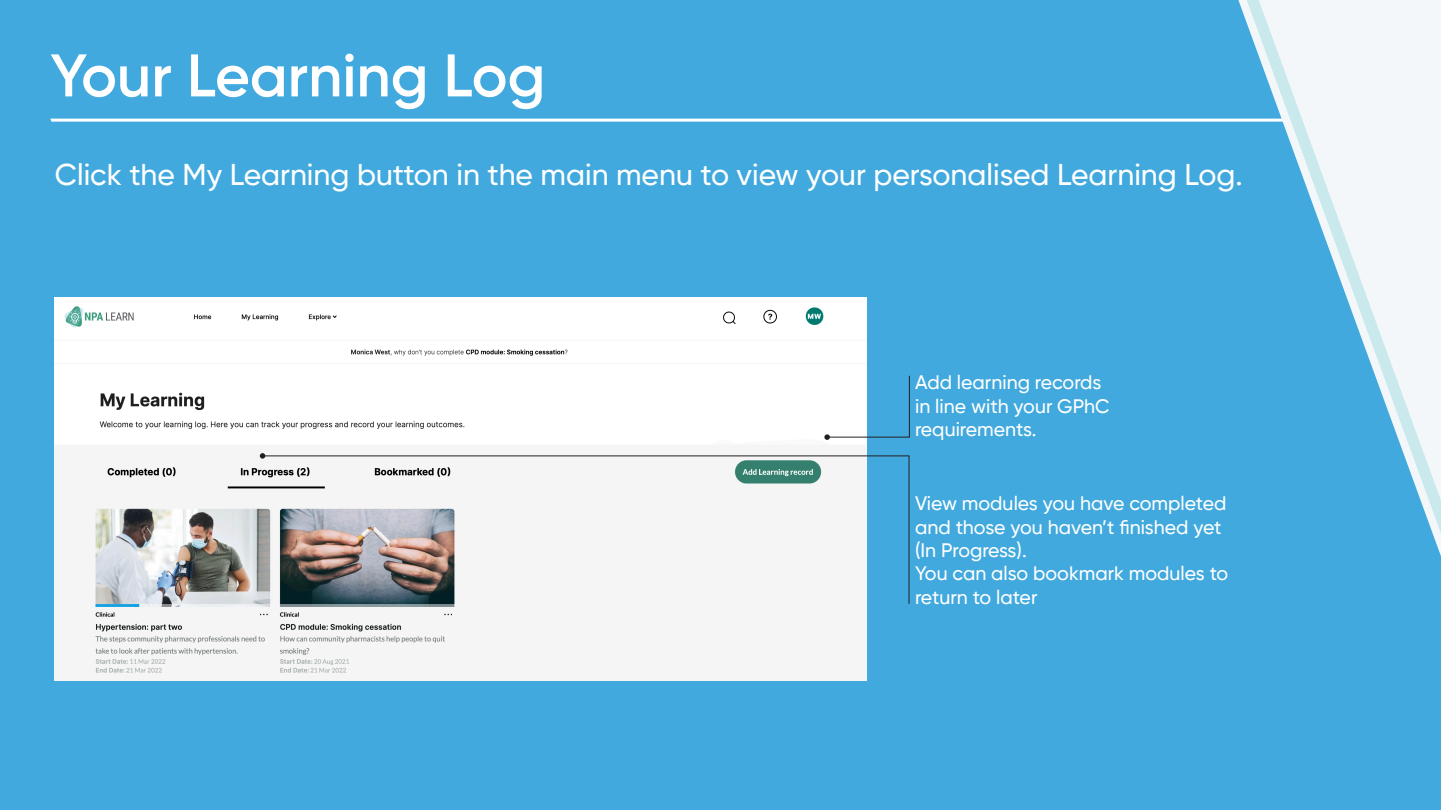
<style>
.page{position:relative;width:1441px;height:810px;background:#fff}
.page>*{position:absolute;margin:0;border:0;box-sizing:border-box;transform-origin:0 0}
.t1{font:600 60px "Gilroy";color:#fff}
.t2{font:500 30px "Gilroy";color:#fff}
.t3{font:500 19.5px/23.4px "Gilroy";color:#fff}
</style>
<div class="page">
<div style="left:0;top:0;width:1440px;height:810px;background:#41a9dd"></div>
<hr style="left:51px;top:119px;width:1240px;height:3px;background:#fff">
<svg style="left:1246px;top:0;width:194px;height:533px"></svg>
<img style="left:55px;top:297px;width:811px;height:383px">
<hr style="left:827px;top:437px;width:82px;height:1px;background:#231f20">
<hr style="left:263px;top:456px;width:646px;height:1px;background:#231f20">
<hr style="left:908px;top:376px;width:1px;height:62px;background:#231f20">
<hr style="left:908px;top:456px;width:1px;height:148px;background:#231f20">
<svg style="left:824px;top:434px;width:5px;height:6px"></svg>
<svg style="left:260px;top:453px;width:5px;height:6px"></svg>
<p class="t1" style="left:50px;top:38px;width:496px">Your Learning Log</p>
<p class="t2" style="left:55px;top:156px;width:1189px">Click the My Learning button in the main menu to view your personalised Learning Log.</p>
<p class="t3" style="left:915px;top:371px;width:196px">Add learning records in line with your GPhC requirements.</p>
<p class="t3" style="left:915px;top:491px;width:313px">View modules you have completed and those you haven’t finished yet (In Progress).</p>
<p class="t3" style="left:915px;top:562px;width:314px">You can also bookmark modules to return to later</p>
</div>
